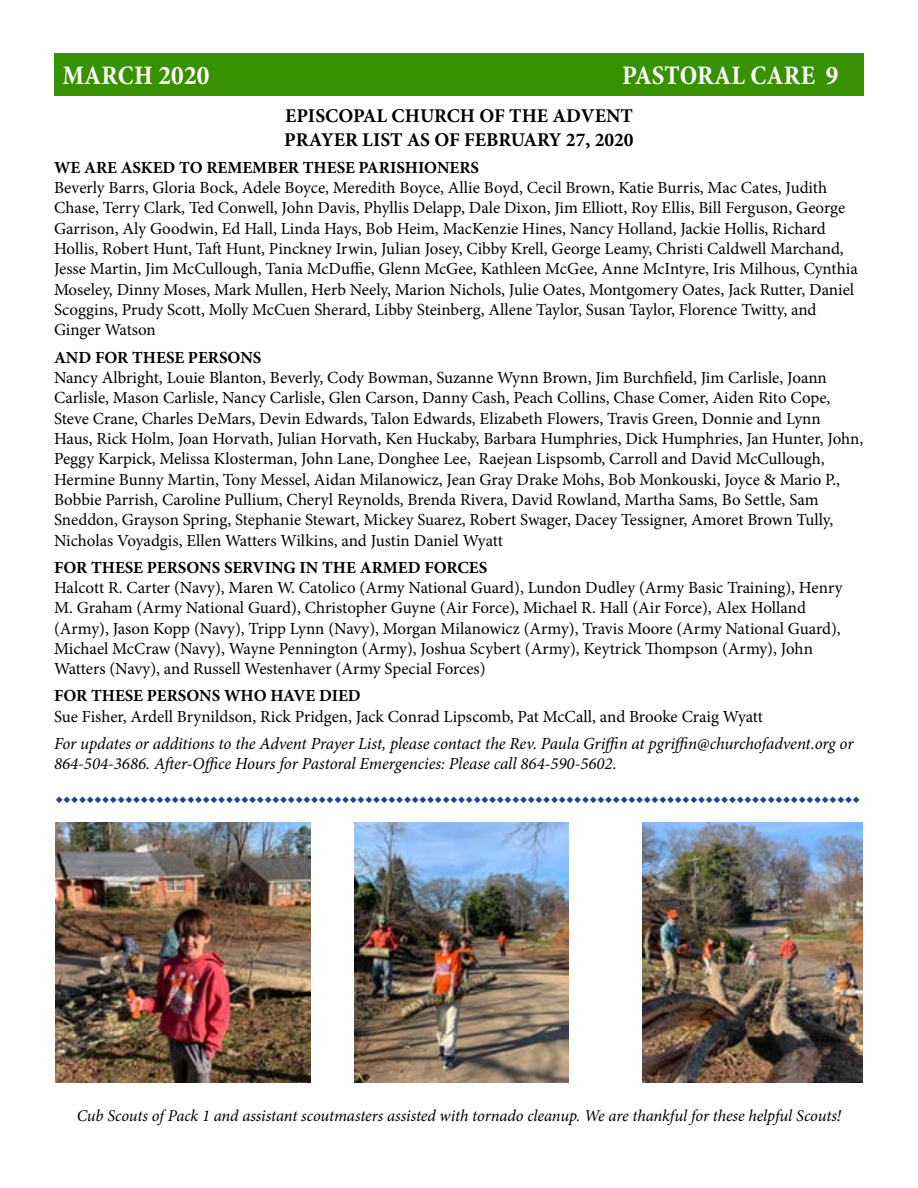
<style>
.page{position:relative;width:918px;height:1188px;background:#fff}
.page>*{position:absolute;margin:0;border:0;box-sizing:border-box;transform-origin:0 0}
.t1{font:700 condensed 27px "Minion Pro";letter-spacing:.01em;color:#fff}
.t2{font:700 19.5px/23.4px "Minion Pro";color:#000}
.t3{font:16.95px/20.4px "Minion Pro";letter-spacing:-.01em;color:#000}
.t4{font:italic 16.95px/20.4px "Minion Pro";letter-spacing:-.005em;color:#000}
.t5{font:700 16.95px "Minion Pro";color:#000}
.t6{font:16.5px "Minion Pro";color:#25408f}
.t7{font:italic 16.5px "Minion Pro";letter-spacing:-.01em;color:#000}
</style>
<div class="page">
<img style="left:55px;top:823px;width:255px;height:260px">
<img style="left:354px;top:823px;width:215px;height:260px">
<img style="left:643px;top:823px;width:220px;height:260px">
<div style="left:54px;top:53px;width:810px;height:42px;background:#389101"></div>
<h1 class="t1" style="left:62px;top:57px;width:149px">MARCH 2020</h1>
<h1 class="t1" style="left:622px;top:57px;width:218px">PASTORAL CARE 9</h1>
<p class="t2" style="left:284px;top:104px;width:351px">EPISCOPAL CHURCH OF THE ADVENT<br>PRAYER LIST AS OF FEBRUARY 27, 2020</p>
<p class="t5" style="left:54px;top:155px;width:427px">WE ARE ASKED TO REMEMBER THESE PARISHIONERS</p>
<p class="t3" style="left:54px;top:178px;width:805px">Beverly Barrs, Gloria Bock, Adele Boyce, Meredith Boyce, Allie Boyd, Cecil Brown, Katie Burris, Mac Cates, Judith Chase, Terry Clark, Ted Conwell, John Davis, Phyllis Delapp, Dale Dixon, Jim Elliott, Roy Ellis, Bill Ferguson, George Garrison, Aly Goodwin, Ed Hall, Linda Hays, Bob Heim, MacKenzie Hines, Nancy Holland, Jackie Hollis, Richard Hollis, Robert Hunt, Taft Hunt, Pinckney Irwin, Julian Josey, Cibby Krell, George Leamy, Christi Caldwell Marchand, Jesse Martin, Jim McCullough, Tania McDuffie, Glenn McGee, Kathleen McGee, Anne McIntyre, Iris Milhous, Cynthia Moseley, Dinny Moses, Mark Mullen, Herb Neely, Marion Nichols, Julie Oates, Montgomery Oates, Jack Rutter, Daniel Scoggins, Prudy Scott, Molly McCuen Sherard, Libby Steinberg, Allene Taylor, Susan Taylor, Florence Twitty, and Ginger Watson</p>
<p class="t5" style="left:54px;top:345px;width:209px">AND FOR THESE PERSONS</p>
<p class="t3" style="left:54px;top:367px;width:811px">Nancy Albright, Louie Blanton, Beverly, Cody Bowman, Suzanne Wynn Brown, Jim Burchfield, Jim Carlisle, Joann Carlisle, Mason Carlisle, Nancy Carlisle, Glen Carson, Danny Cash, Peach Collins, Chase Comer, Aiden Rito Cope, Steve Crane, Charles DeMars, Devin Edwards, Talon Edwards, Elizabeth Flowers, Travis Green, Donnie and Lynn Haus, Rick Holm, Joan Horvath, Julian Horvath, Ken Huckaby, Barbara Humphries, Dick Humphries, Jan Hunter, John, Peggy Karpick, Melissa Klosterman, John Lane, Donghee Lee, Raejean Lispsomb, Carroll and David McCullough, Hermine Bunny Martin, Tony Messel, Aidan Milanowicz, Jean Gray Drake Mohs, Bob Monkouski, Joyce &amp; Mario P., Bobbie Parrish, Caroline Pullium, Cheryl Reynolds, Brenda Rivera, David Rowland, Martha Sams, Bo Settle, Sam Sneddon, Grayson Spring, Stephanie Stewart, Mickey Suarez, Robert Swager, Dacey Tessigner, Amoret Brown Tully, Nicholas Voyadgis, Ellen Watters Wilkins, and Justin Daniel Wyatt</p>
<p class="t5" style="left:54px;top:555px;width:435px">FOR THESE PERSONS SERVING IN THE ARMED FORCES</p>
<p class="t3" style="left:54px;top:577px;width:790px">Halcott R. Carter (Navy), Maren W. Catolico (Army National Guard), Lundon Dudley (Army Basic Training), Henry M. Graham (Army National Guard), Christopher Guyne (Air Force), Michael R. Hall (Air Force), Alex Holland (Army), Jason Kopp (Navy), Tripp Lynn (Navy), Morgan Milanowicz (Army), Travis Moore (Army National Guard), Michael McCraw (Navy), Wayne Pennington (Army), Joshua Scybert (Army), Keytrick Thompson (Army), John Watters (Navy), and Russell Westenhaver (Army Special Forces)</p>
<p class="t5" style="left:54px;top:684px;width:308px">FOR THESE PERSONS WHO HAVE DIED</p>
<p class="t3" style="left:54px;top:706px;width:711px">Sue Fisher, Ardell Brynildson, Rick Pridgen, Jack Conrad Lipscomb, Pat McCall, and Brooke Craig Wyatt</p>
<p class="t4" style="left:54px;top:733px;width:801px">For updates or additions to the Advent Prayer List, please contact the Rev. Paula Griffin at pgriffin@churchofadvent.org or<br>864-504-3686. After-Office Hours for Pastoral Emergencies: Please call 864-590-5602.</p>
<p class="t6" style="left:55px;top:788px;width:806px">◆◆◆◆◆◆◆◆◆◆◆◆◆◆◆◆◆◆◆◆◆◆◆◆◆◆◆◆◆◆◆◆◆◆◆◆◆◆◆◆◆◆◆◆◆◆◆◆◆◆◆◆◆◆◆◆◆◆◆◆◆◆◆◆◆◆◆◆◆◆◆◆◆◆◆◆◆◆◆◆◆◆◆◆◆◆◆◆◆◆◆◆◆◆◆◆◆◆◆◆◆◆◆◆</p>
<p class="t7" style="left:77px;top:1104px;width:766px">Cub Scouts of Pack 1 and assistant scoutmasters assisted with tornado cleanup. We are thankful for these helpful Scouts!</p>
</div>
